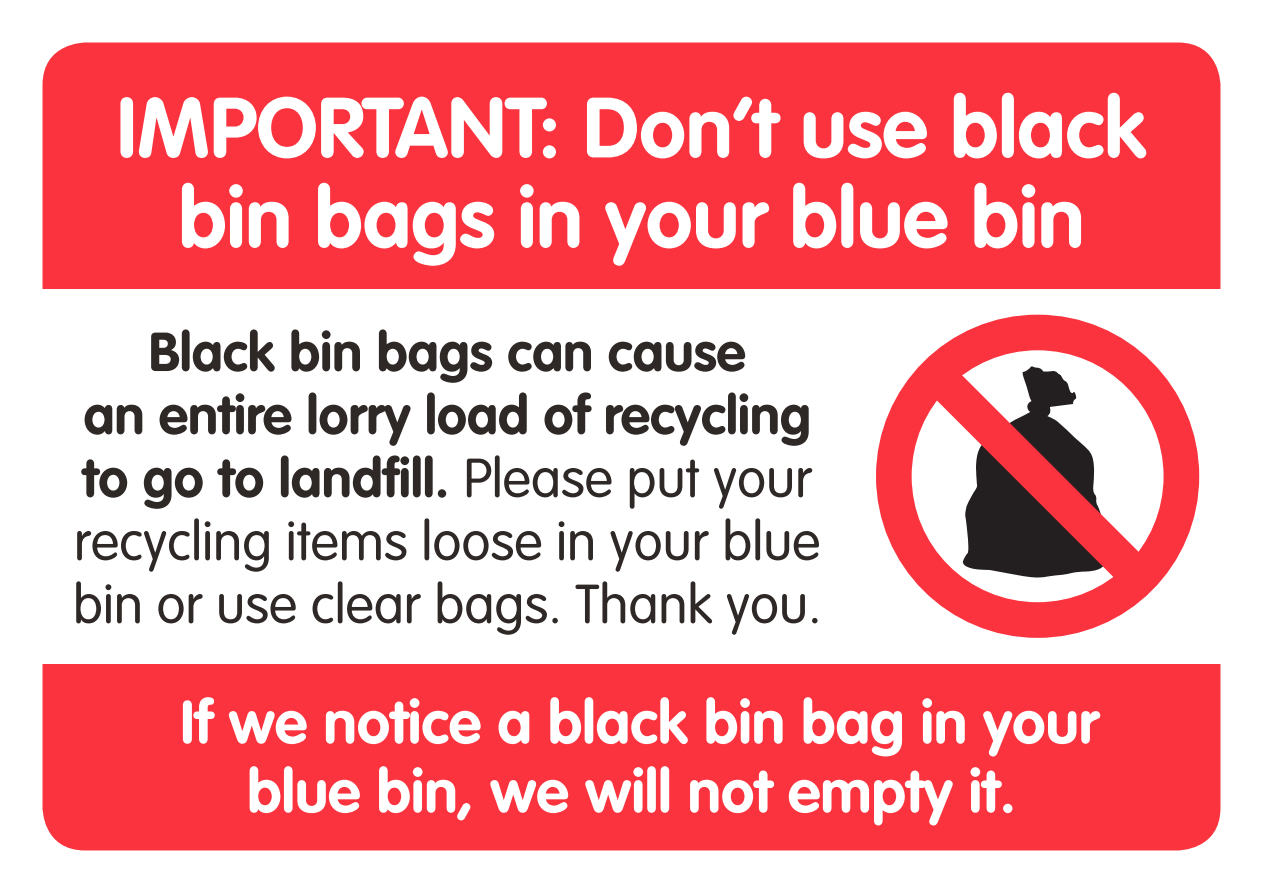
<style>
.page{position:relative;width:1263px;height:893px;background:#fff}
.page>*{position:absolute;margin:0;border:0;box-sizing:border-box;transform-origin:0 0}
.t1{font:700 84px/90px "VAG Rounded Std";color:#fff;text-align:center}
.t2{font:700 60px/69px "VAG Rounded Std";color:#fff;text-align:center}
.t3{font:300 54px/63px "VAG Rounded Std";color:#2e2926;text-align:center}
.s1{font-weight:700}
</style>
<div class="page">
<div style="left:43px;top:43px;width:1177px;height:807px;background:#fb333e;border-radius:43px"></div>
<div style="left:0;top:289px;width:1263px;height:374px;background:#fff"></div>
<div style="left:876px;top:315px;width:323px;height:323px;border:36px solid #fb333e;border-radius:50%"></div>
<svg style="left:887px;top:326px;width:302px;height:301px"></svg>
<p class="t1" style="left:117px;top:86px;width:1031px">IMPORTANT: Don’t use black bin bags in your blue bin</p>
<p class="t3" style="left:73px;top:323px;width:750px"><span class="s1">Black bin bags can cause<br>an entire lorry load of recycling to go to landfill.</span> Please put your recycling items loose in your blue bin or use clear bags. Thank you.</p>
<p class="t2" style="left:180px;top:690px;width:920px">If we notice a black bin bag in your blue bin, we will not empty it.</p>
</div>
